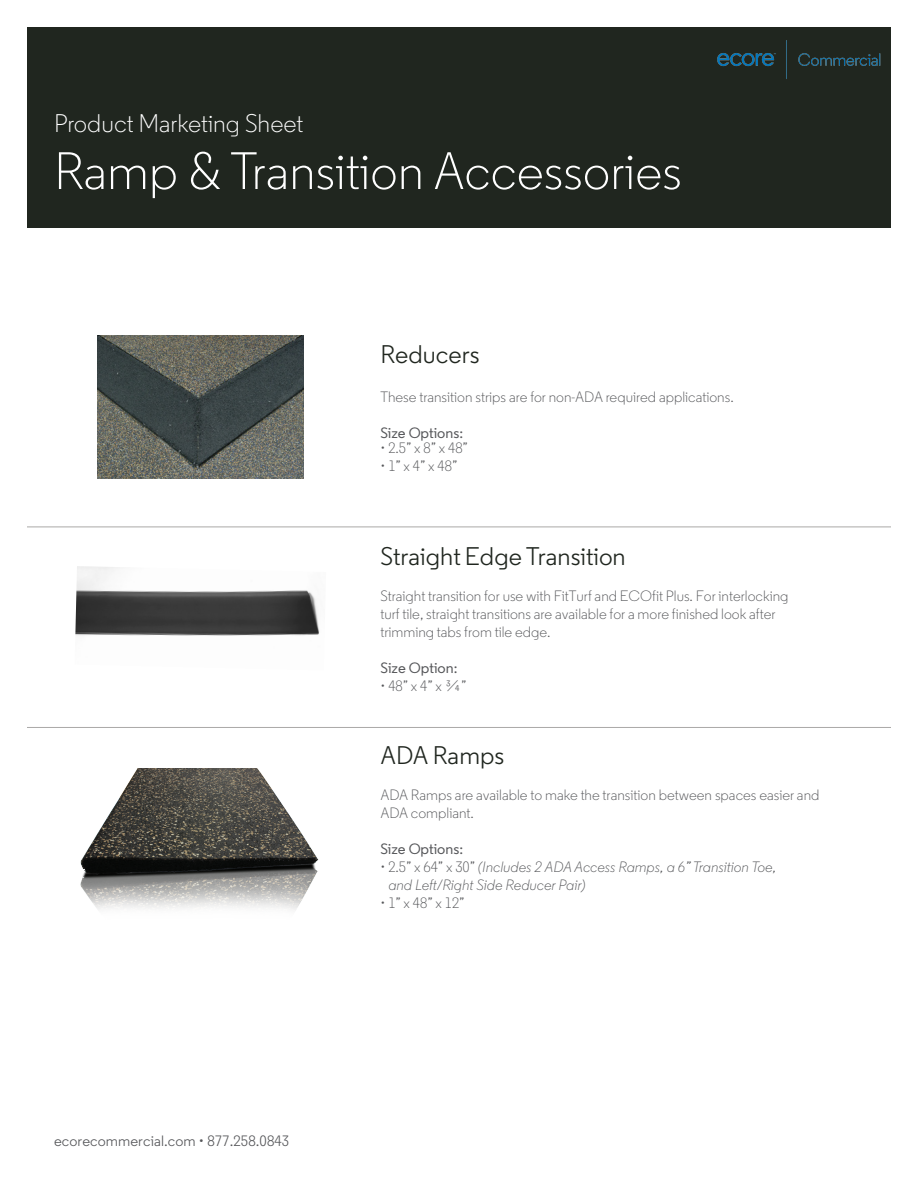
<style>
.page{position:relative;width:918px;height:1188px;background:#fff}
.page>*{position:absolute;margin:0;border:0;box-sizing:border-box;transform-origin:0 0}
.t1{font:300 52.5px "Regular";color:#fff}
.t2{font:25.5px "Regular";color:#20261f}
.t3{font:300 25.5px "Regular";color:#fff}
.t4{font:300 15px/18.1px "Regular";color:#56575a}
.t5{font:italic 300 15px/18px "Regular";color:#56575a}
.t6{font:500 15px "Regular";color:#56575a}
.t7{font:15px "Regular";letter-spacing:.005em;color:#56575a}
.s1{font-style:normal}
</style>
<div class="page">
<div style="left:27px;top:27px;width:864px;height:200px;background:#20261f"></div>
<hr style="left:27px;top:527px;width:864px;height:1px;background:#aaa9a8">
<hr style="left:27px;top:727px;width:864px;height:1px;background:#aaa9a8">
<img style="left:97px;top:336px;width:206px;height:143px">
<img style="left:75px;top:566px;width:245px;height:70px">
<img style="left:80px;top:769px;width:239px;height:141px">
<img style="left:717px;top:40px;width:164px;height:39px">
<p class="t3" style="left:54px;top:108px;width:251px">Product Marketing Sheet</p>
<p class="t1" style="left:54px;top:139px;width:629px">Ramp &amp; Transition Accessories</p>
<p class="t2" style="left:380px;top:338px;width:101px">Reducers</p>
<p class="t4" style="left:380px;top:388px;width:355px">These transition strips are for non-ADA required applications.</p>
<p class="t6" style="left:380px;top:424px;width:84px">Size Options:</p>
<p class="t4" style="left:380px;top:439px;width:89px">• 2.5” x 8” x 48”</p>
<p class="t4" style="left:380px;top:457px;width:78px">• 1” x 4” x 48”</p>
<p class="t2" style="left:380px;top:540px;width:247px">Straight Edge Transition</p>
<p class="t4" style="left:380px;top:586px;width:410px">Straight transition for use with FitTurf and ECOfit Plus. For interlocking turf tile, straight transitions are available for a more finished look after trimming tabs from tile edge.</p>
<p class="t6" style="left:380px;top:658px;width:79px">Size Option:</p>
<p class="t4" style="left:380px;top:677px;width:87px">• 48” x 4” x ¾”</p>
<p class="t7" style="left:54px;top:1131px;width:237px">ecorecommercial.com • 877.258.0843</p>
<p class="t2" style="left:380px;top:740px;width:125px">ADA Ramps</p>
<p class="t4" style="left:380px;top:786px;width:441px">ADA Ramps are available to make the transition between spaces easier and<br>ADA compliant.</p>
<p class="t6" style="left:380px;top:840px;width:84px">Size Options:</p>
<p class="t5" style="left:388px;top:858px;width:389px;text-indent:-8px"><span class="s1">• 2.5” x 64” x 30”</span> (Includes 2 ADA Access Ramps, a 6” Transition Toe, and Left/Right Side Reducer Pair)</p>
<p class="t4" style="left:380px;top:894px;width:86px">• 1” x 48” x 12”</p>
</div>
